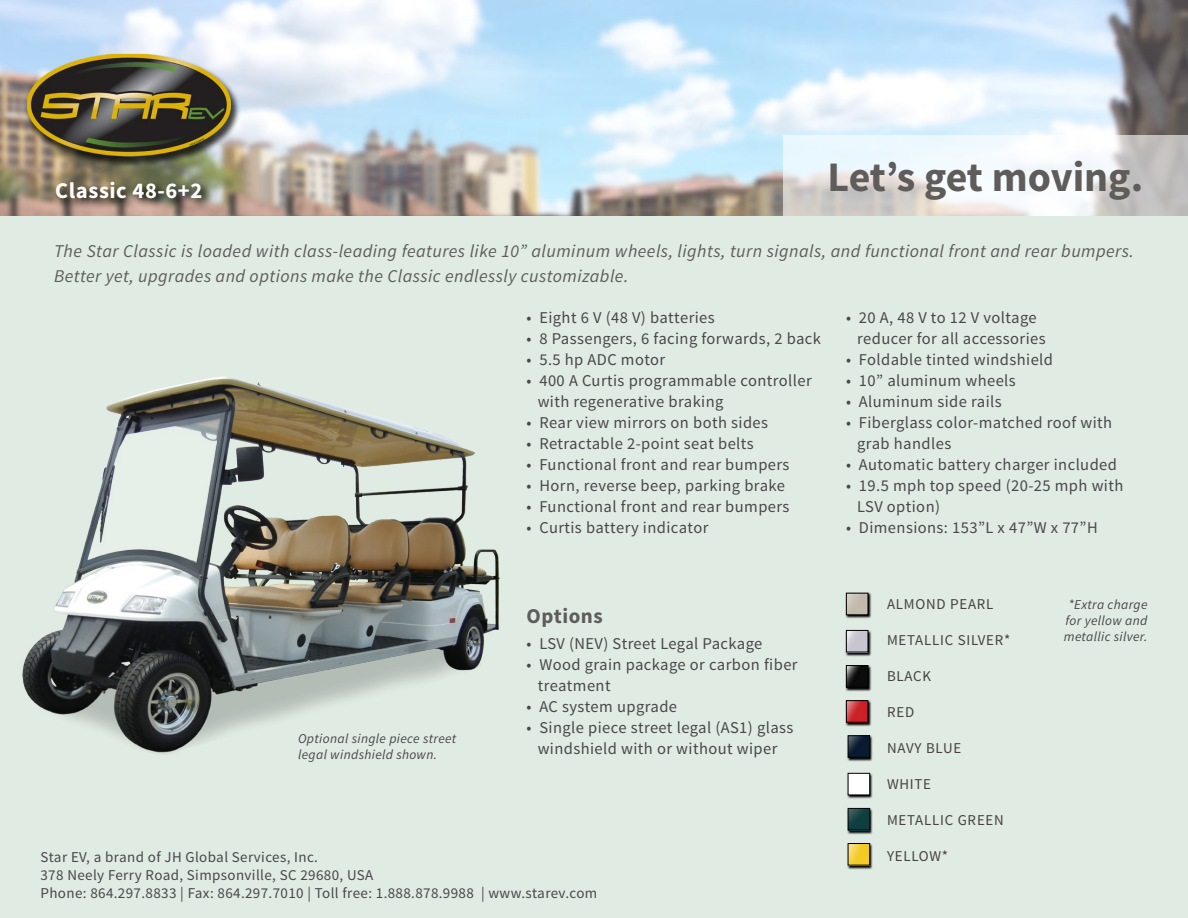
<style>
.page{position:relative;width:1188px;height:918px;background:#fff}
.page>*{position:absolute;margin:0;border:0;box-sizing:border-box;transform-origin:0 0}
.t1{font:700 42px "Source Sans Pro";letter-spacing:-.01em;color:#5e5d5c}
.t2{font:700 22.5px "Source Sans Pro";letter-spacing:.025em;color:#fff}
.t3{font:700 21px "Source Sans Pro";letter-spacing:.025em;color:#5e5d5c}
.t4{font:italic 18px/25.5px "Source Sans Pro";letter-spacing:.025em;color:#5e5d5c}
.t5{font:16.5px/21px "Source Sans Pro";letter-spacing:.025em;color:#48484a}
.t6{font:15px/18px "Source Sans Pro";letter-spacing:.025em;color:#48484a}
.t7{font:15px "Source Sans Pro";letter-spacing:.05em;color:#474342}
.t8{font:italic 13.5px/16.2px "Source Sans Pro";letter-spacing:.025em;color:#48484a;text-align:center}
</style>
<div class="page">
<div style="left:0;top:216px;width:1188px;height:702px;background:#e0ebe3"></div>
<svg style="left:0;top:0;width:1188px;height:216px"></svg>
<div style="left:24px;top:53px;width:217px;height:115px;background:#000;opacity:.75"></div>
<img style="left:27px;top:54px;width:204px;height:103px">
<img style="left:22px;top:376px;width:478px;height:378px">
<svg style="left:53px;top:178px;width:160px;height:32px;background:#7c715d"></svg>
<svg style="left:783px;top:135px;width:405px;height:81px"></svg>
<svg style="left:847px;top:843px;width:26px;height:26px"></svg>
<img style="left:850px;top:845px;width:18px;height:18px">
<div style="left:848px;top:843px;width:22px;height:22px;border:1px solid #000"></div>
<svg style="left:847px;top:808px;width:26px;height:26px"></svg>
<div style="left:848px;top:808px;width:22px;height:22px;border:1px solid #000"></div>
<svg style="left:845px;top:665px;width:26px;height:26px"></svg>
<img style="left:848px;top:667px;width:18px;height:19px">
<div style="left:846px;top:665px;width:22px;height:23px;border:1px solid #000"></div>
<svg style="left:845px;top:700px;width:26px;height:27px"></svg>
<img style="left:848px;top:702px;width:18px;height:19px">
<div style="left:846px;top:700px;width:22px;height:23px;border:1px solid #000"></div>
<svg style="left:847px;top:735px;width:26px;height:27px"></svg>
<div style="left:848px;top:735px;width:22px;height:23px;border:1px solid #000"></div>
<svg style="left:847px;top:773px;width:26px;height:26px"></svg>
<img style="left:850px;top:775px;width:18px;height:18px">
<div style="left:848px;top:773px;width:22px;height:22px;border:1px solid #000"></div>
<svg style="left:845px;top:593px;width:26px;height:26px"></svg>
<img style="left:848px;top:595px;width:18px;height:18px">
<div style="left:846px;top:593px;width:22px;height:22px;border:1px solid #000"></div>
<svg style="left:845px;top:630px;width:26px;height:26px"></svg>
<img style="left:848px;top:632px;width:18px;height:18px">
<div style="left:846px;top:630px;width:22px;height:22px;border:1px solid #000"></div>
<svg style="left:848px;top:809px;width:21px;height:21px"></svg>
<svg style="left:848px;top:736px;width:21px;height:21px"></svg>
<h2 class="t2" style="left:55px;top:176px;width:149px">Classic 48-6+2</h2>
<h1 class="t1" style="left:828px;top:150px;width:317px">Let’s get moving.</h1>
<p class="t4" style="left:54px;top:238px;width:1081px">The Star Classic is loaded with class-leading features like 10” aluminum wheels, lights, turn signals, and functional front and rear bumpers.<br>Better yet, upgrades and options make the Classic endlessly customizable.</p>
<p class="t8" style="left:298px;top:730px;width:160px;text-align:left">Optional single piece street legal windshield shown.</p>
<p class="t5" style="left:526px;top:307px;width:190px">• Eight 6 V (48 V) batteries</p>
<p class="t5" style="left:526px;top:328px;width:296px">• 8 Passengers, 6 facing forwards, 2 back</p>
<p class="t5" style="left:526px;top:349px;width:140px">• 5.5 hp ADC motor</p>
<p class="t5" style="left:538px;top:370px;width:275px;text-indent:-11px">• 400 A Curtis programmable controller with regenerative braking</p>
<p class="t5" style="left:526px;top:412px;width:243px">• Rear view mirrors on both sides</p>
<p class="t5" style="left:526px;top:433px;width:229px">• Retractable 2-point seat belts</p>
<p class="t5" style="left:526px;top:454px;width:264px">• Functional front and rear bumpers</p>
<p class="t5" style="left:526px;top:475px;width:260px">• Horn, reverse beep, parking brake</p>
<p class="t5" style="left:526px;top:496px;width:264px">• Functional front and rear bumpers</p>
<p class="t5" style="left:526px;top:517px;width:183px">• Curtis battery indicator</p>
<p class="t3" style="left:526px;top:603px;width:78px">Options</p>
<p class="t5" style="left:526px;top:633px;width:237px">• LSV (NEV) Street Legal Package</p>
<p class="t5" style="left:538px;top:654px;width:261px;text-indent:-11px">• Wood grain package or carbon fiber treatment</p>
<p class="t5" style="left:526px;top:696px;width:152px">• AC system upgrade</p>
<p class="t5" style="left:526px;top:717px;width:269px;text-align:center">• Single piece street legal (AS1) glass windshield with or without wiper</p>
<p class="t6" style="left:40px;top:848px;width:558px">Star EV, a brand of JH Global Services, Inc.<br>378 Neely Ferry Road, Simpsonville, SC 29680, USA<br>Phone: 864.297.8833 | Fax: 864.297.7010 | Toll free: 1.888.878.9988 | www.starev.com</p>
<p class="t5" style="left:857px;top:307px;width:190px;text-indent:-11px">• 20 A, 48 V to 12 V voltage reducer for all accessories</p>
<p class="t5" style="left:846px;top:349px;width:209px">• Foldable tinted windshield</p>
<p class="t5" style="left:846px;top:370px;width:171px">• 10” aluminum wheels</p>
<p class="t5" style="left:846px;top:391px;width:157px">• Aluminum side rails</p>
<p class="t5" style="left:857px;top:412px;width:256px;text-indent:-11px">• Fiberglass color-matched roof with grab handles</p>
<p class="t5" style="left:846px;top:454px;width:273px">• Automatic battery charger included</p>
<p class="t5" style="left:857px;top:475px;width:268px;text-indent:-11px">• 19.5 mph top speed (20-25 mph with<br>LSV option)</p>
<p class="t5" style="left:846px;top:517px;width:253px">• Dimensions: 153”L x 47”W x 77”H</p>
<p class="t7" style="left:887px;top:594px;width:108px">ALMOND PEARL</p>
<p class="t7" style="left:887px;top:630px;width:125px">METALLIC SILVER*</p>
<p class="t7" style="left:887px;top:666px;width:46px">BLACK</p>
<p class="t7" style="left:887px;top:702px;width:29px">RED</p>
<p class="t7" style="left:887px;top:738px;width:76px">NAVY BLUE</p>
<p class="t7" style="left:887px;top:774px;width:46px">WHITE</p>
<p class="t7" style="left:887px;top:810px;width:118px">METALLIC GREEN</p>
<p class="t7" style="left:887px;top:846px;width:63px">YELLOW*</p>
<p class="t8" style="left:1064px;top:596px;width:85px">*Extra charge for yellow and metallic silver.</p>
</div>
